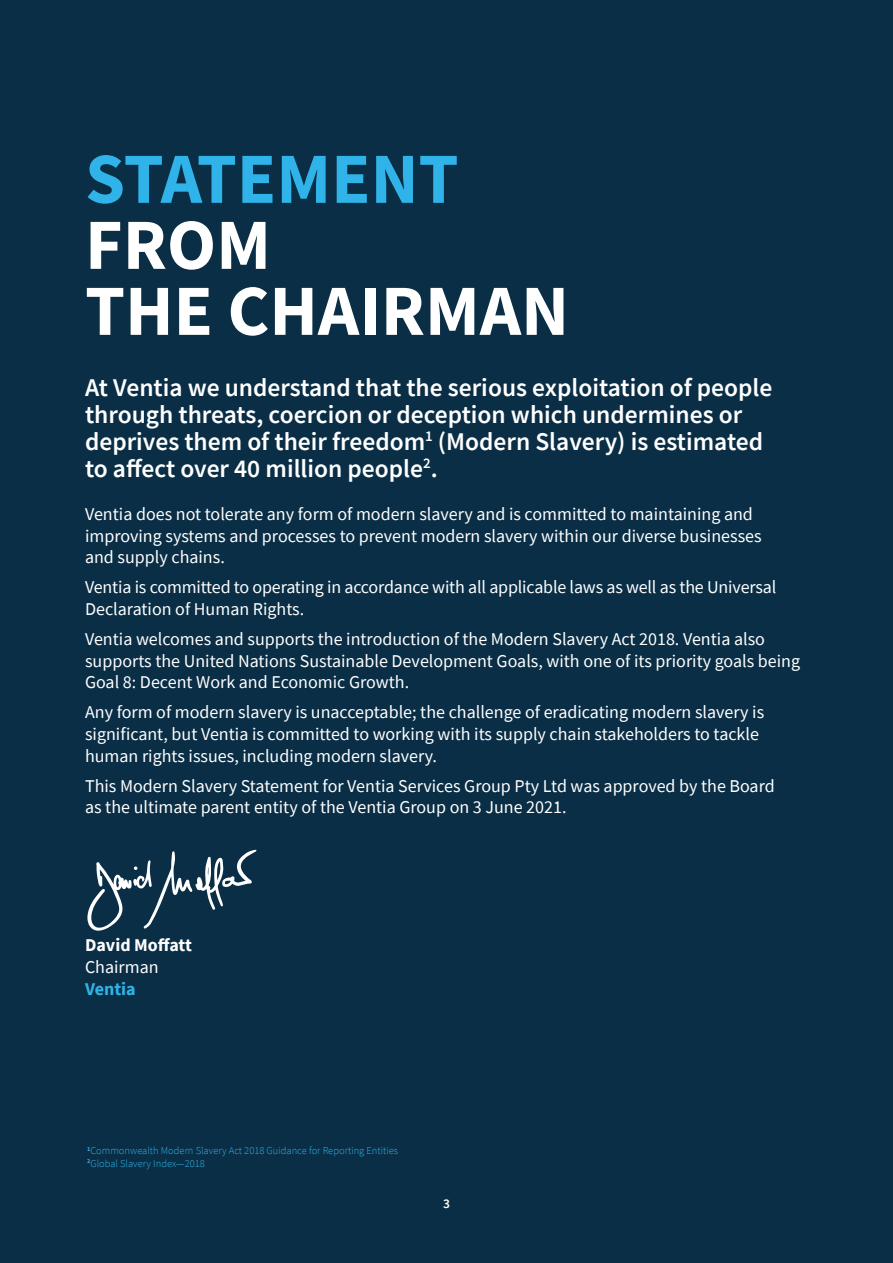
<style>
.page{position:relative;width:893px;height:1263px;background:#0a2e45}
.page>*{position:absolute;margin:0;border:0;box-sizing:border-box;transform-origin:0 0}
.t1{font:700 72px/66px "Source Sans Pro";color:#fff}
.t2{font:600 25.5px/27px "Source Sans Pro";color:#fff}
.t3{font:18px/21.6px "Source Sans Pro";color:#fff}
.t4{font:700 18px "Source Sans Pro";color:#fff}
.t5{font:700 18px "Source Sans Pro";color:#30b3e8}
.t6{font:600 13.5px "Source Sans Pro";color:#fff}
.t7{font:300 10.5px "Source Sans Pro";color:#30b3e8}
.s1{color:#30b3e8}
</style>
<div class="page">
<svg style="left:87px;top:850px;width:170px;height:81px"></svg>
<p class="t1" style="left:85px;top:145px;width:485px"><span class="s1">STATEMENT<br></span>FROM<br>THE CHAIRMAN</p>
<p class="t2" style="left:85px;top:374px;width:689px">At Ventia we understand that the serious exploitation of people through threats, coercion or deception which undermines or deprives them of their freedom<sup>1</sup> (Modern Slavery) is estimated to affect over 40 million people<sup>2</sup>.</p>
<p class="t3" style="left:85px;top:503px;width:678px">Ventia does not tolerate any form of modern slavery and is committed to maintaining and improving systems and processes to prevent modern slavery within our diverse businesses and supply chains.</p>
<p class="t3" style="left:85px;top:576px;width:693px">Ventia is committed to operating in accordance with all applicable laws as well as the Universal<br>Declaration of Human Rights.</p>
<p class="t3" style="left:85px;top:628px;width:717px">Ventia welcomes and supports the introduction of the Modern Slavery Act 2018. Ventia also supports the United Nations Sustainable Development Goals, with one of its priority goals being<br>Goal 8: Decent Work and Economic Growth.</p>
<p class="t3" style="left:85px;top:701px;width:681px">Any form of modern slavery is unacceptable; the challenge of eradicating modern slavery is significant, but Ventia is committed to working with its supply chain stakeholders to tackle human rights issues, including modern slavery.</p>
<p class="t3" style="left:85px;top:775px;width:691px">This Modern Slavery Statement for Ventia Services Group Pty Ltd was approved by the Board as the ultimate parent entity of the Ventia Group on 3 June 2021.</p>
<p class="t4" style="left:85px;top:933px;width:108px">David Moffatt</p>
<p class="t3" style="left:85px;top:956px;width:75px">Chairman</p>
<p class="t5" style="left:85px;top:976px;width:52px">Ventia</p>
<p class="t7" style="left:87px;top:1144px;width:313px"><sup>1</sup>Commonwealth Modern Slavery Act 2018 Guidance for Reporting Entities</p>
<p class="t7" style="left:87px;top:1157px;width:119px"><sup>2</sup>Global Slavery Index—2018</p>
<p class="t6" style="left:443px;top:1195px;width:8px">3</p>
</div>
